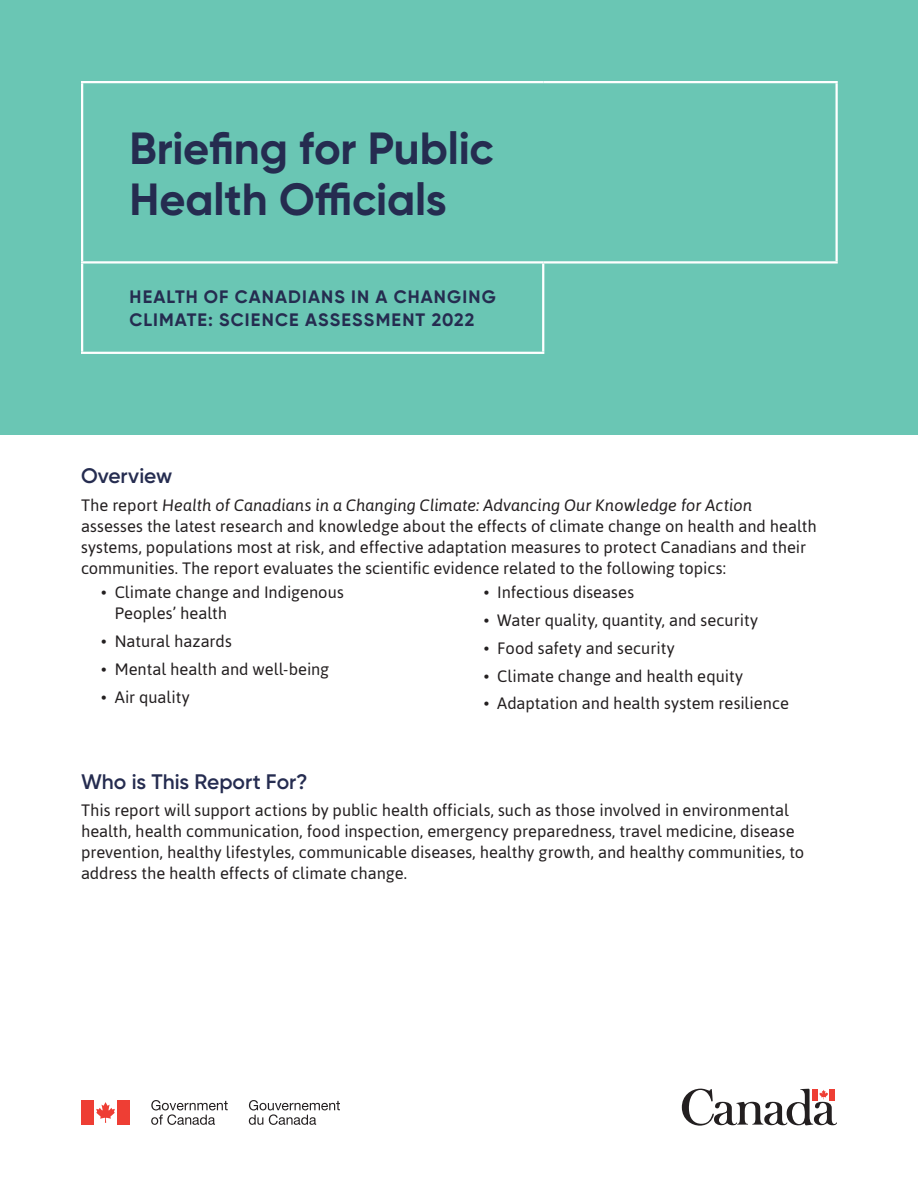
<style>
.page{position:relative;width:918px;height:1188px;background:#fff}
.page>*{position:absolute;margin:0;border:0;box-sizing:border-box;transform-origin:0 0}
.t1{font:700 45px/51px "Gilroy";letter-spacing:-.005em;color:#252c50}
.t2{font:600 21px "Gilroy";color:#252c50}
.t3{font:700 18px/22.5px "Gilroy";letter-spacing:.06em;color:#252c50}
.Body_B4_Bullet{font:16.5px/21px "Asap";color:#231f20}
.Body{font:16.5px/21px "Asap";color:#231f20}
.s1{font-style:italic}
</style>
<div class="page">
<div style="left:0;top:0;width:918px;height:435px;background:#6ac6b4"></div>
<svg style="left:96px;top:1102px;width:19px;height:21px"></svg>
<div style="left:81px;top:1100px;width:12px;height:25px;background:#ee3e34"></div>
<div style="left:118px;top:1100px;width:12px;height:25px;background:#ee3e34"></div>
<svg style="left:151px;top:1100px;width:77px;height:25px"></svg>
<svg style="left:249px;top:1100px;width:91px;height:25px"></svg>
<svg style="left:682px;top:1089px;width:155px;height:37px"></svg>
<hr style="left:81px;top:81px;width:462px;height:2px;background:#fff">
<hr style="left:81px;top:83px;width:2px;height:178px;background:#fff">
<hr style="left:543px;top:81px;width:295px;height:2px;background:#fff">
<hr style="left:836px;top:83px;width:2px;height:178px;background:#fff">
<hr style="left:543px;top:261px;width:295px;height:3px;background:#fff">
<hr style="left:81px;top:261px;width:462px;height:3px;background:#fff">
<hr style="left:81px;top:264px;width:2px;height:88px;background:#fff">
<hr style="left:542px;top:264px;width:2px;height:88px;background:#fff">
<hr style="left:81px;top:352px;width:463px;height:2px;background:#fff">
<h1 class="t1" style="left:129px;top:123px;width:366px">Briefing for Public<br>Health Officials</h1>
<h2 class="t3" style="left:129px;top:286px;width:368px">HEALTH OF CANADIANS IN A CHANGING<br>CLIMATE: SCIENCE ASSESSMENT 2022</h2>
<h3 class="t2" style="left:81px;top:463px;width:93px">Overview</h3>
<p class="Body_B4_Bullet" style="left:81px;top:494px;width:737px">The report <span class="s1">Health of Canadians in a Changing Climate: Advancing Our Knowledge for Action </span>assesses the latest research and knowledge about the effects of climate change on health and health systems, populations most at risk, and effective adaptation measures to protect Canadians and their communities. The report evaluates the scientific evidence related to the following topics:</p>
<p class="Body_B4_Bullet" style="left:115px;top:582px;width:231px;text-indent:-14px">• Climate change and Indigenous<br>Peoples’ health</p>
<p class="Body_B4_Bullet" style="left:101px;top:630px;width:132px">• Natural hazards</p>
<p class="Body_B4_Bullet" style="left:101px;top:658px;width:230px">• Mental health and well-being</p>
<p class="Body_B4_Bullet" style="left:101px;top:686px;width:90px">• Air quality</p>
<p class="Body_B4_Bullet" style="left:484px;top:582px;width:152px">• Infectious diseases</p>
<p class="Body_B4_Bullet" style="left:484px;top:609px;width:276px">• Water quality, quantity, and security</p>
<p class="Body_B4_Bullet" style="left:484px;top:637px;width:192px">• Food safety and security</p>
<p class="Body_B4_Bullet" style="left:484px;top:665px;width:261px">• Climate change and health equity</p>
<p class="Body_B4_Bullet" style="left:484px;top:693px;width:307px">• Adaptation and health system resilience</p>
<h3 class="t2" style="left:81px;top:768px;width:228px">Who is This Report For?</h3>
<p class="Body" style="left:81px;top:799px;width:725px">This report will support actions by public health officials, such as those involved in environmental health, health communication, food inspection, emergency preparedness, travel medicine, disease prevention, healthy lifestyles, communicable diseases, healthy growth, and healthy communities, to address the health effects of climate change.</p>
</div>
